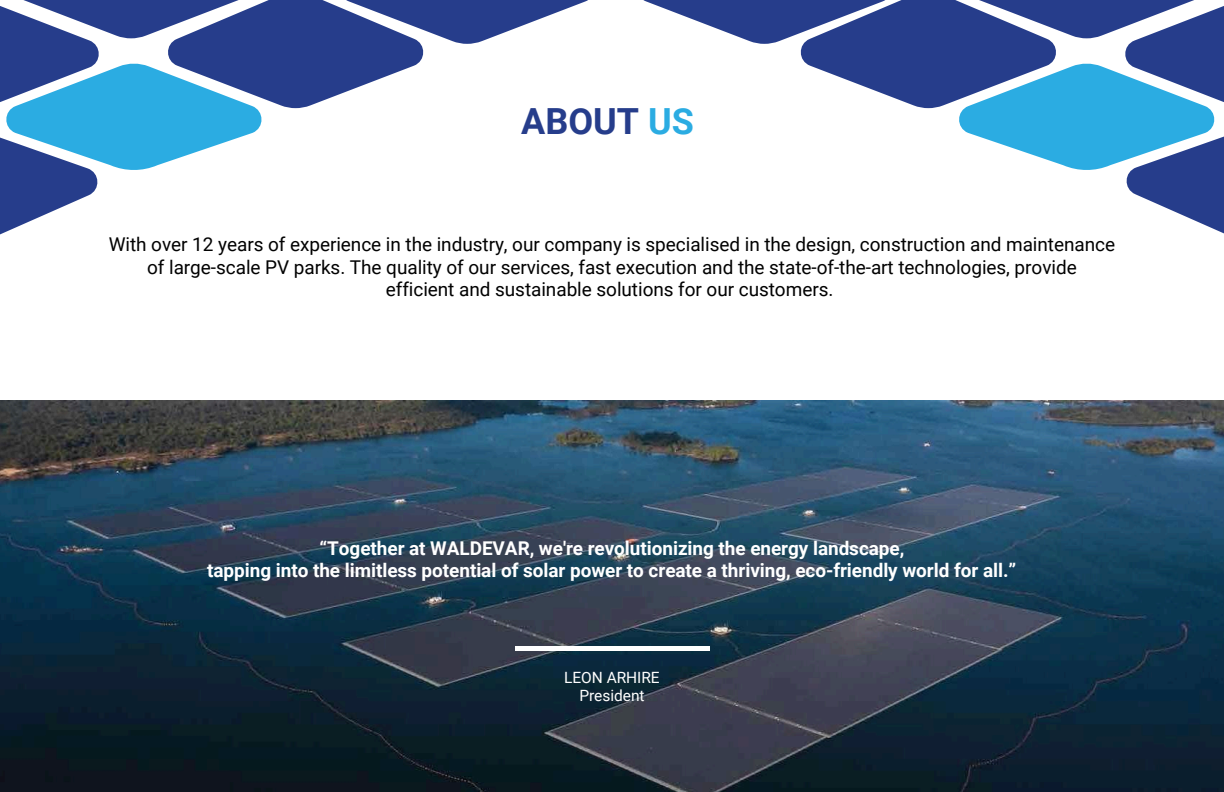
<style>
.page{position:relative;width:1224px;height:792px;background:#fff}
.page>*{position:absolute;margin:0;border:0;box-sizing:border-box;transform-origin:0 0}
.t1{font:700 36px "Roboto";color:#263d8b}
.t2{font:19px/22.5px "Roboto";color:#020202;text-align:center}
.t3{font:700 19px/22.5px "Roboto";letter-spacing:-.005em;color:#fff;text-align:center}
.t4{font:15.5px/18px "Roboto";color:#fff;text-align:center}
.s1{color:#2bace2}
</style>
<div class="page">
<img style="left:0;top:401px;width:1224px;height:391px">
<svg style="left:0;top:0;width:588px;height:234px"></svg>
<div style="left:515px;top:646px;width:194px;height:5px;background:#fff"></div>
<svg style="left:643px;top:0;width:581px;height:233px"></svg>
<h1 class="t1" style="left:521px;top:100px;width:174px">ABOUT <span class="s1">US</span></h1>
<p class="t2" style="left:109px;top:234px;width:1008px">With over 12 years of experience in the industry, our company is specialised in the design, construction and maintenance of large-scale PV parks. The quality of our services, fast execution and the state-of-the-art technologies, provide<br>efficient and sustainable solutions for our customers.</p>
<p class="t3" style="left:207px;top:537px;width:811px">“Together at WALDEVAR, we're revolutionizing the energy landscape,<br>tapping into the limitless potential of solar power to create a thriving, eco-friendly world for all.”</p>
<p class="t4" style="left:564px;top:669px;width:97px">LEON ARHIRE<br>President</p>
</div>
